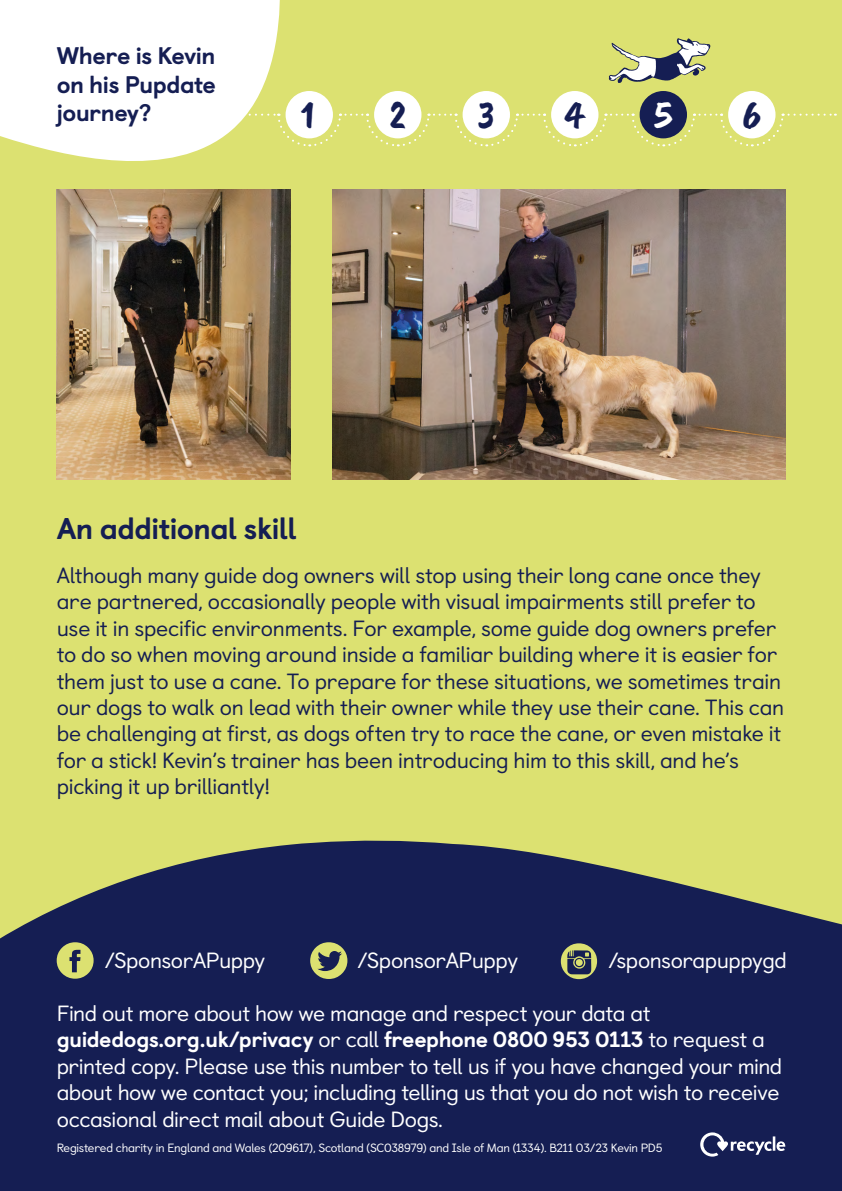
<style>
.page{position:relative;width:842px;height:1191px;background:#dce171}
.page>*{position:absolute;margin:0;border:0;box-sizing:border-box;transform-origin:0 0}
.t1{font:40px "Caveat Brush";color:#151e53}
.t2{font:40px "Caveat Brush";color:#fff}
.t3{font:800 30px "Castledown";letter-spacing:-.02em;color:#151e53}
.t4{font:800 24px/28.8px "Castledown";letter-spacing:-.025em;color:#151e53;text-align:justify}
.p_main{font:22px/26.4px "Castledown";letter-spacing:-.01em;color:#151e53}
.note2{font:22px/26.4px "Castledown";letter-spacing:-.025em;color:#fff}
.p1_main{font:22px "Castledown";letter-spacing:-.02em;color:#fff}
.note2-2{font:12px "Castledown";letter-spacing:-.025em;color:#fff}
.s1{font-weight:800}
</style>
<div class="page">
<svg style="left:0;top:840px;width:842px;height:351px;background:#272f55"></svg>
<img style="left:332px;top:189px;width:453px;height:290px">
<img style="left:57px;top:189px;width:234px;height:290px">
<svg style="left:57px;top:942px;width:37px;height:36px"></svg>
<svg style="left:310px;top:942px;width:37px;height:37px"></svg>
<svg style="left:561px;top:943px;width:36px;height:36px"></svg>
<svg style="left:700px;top:1132px;width:85px;height:24px;background:#51577f"></svg>
<svg style="left:281px;top:114px;width:555px;height:33px"></svg>
<svg style="left:0;top:0;width:281px;height:161px;background:#fafbed"></svg>
<svg style="left:609px;top:38px;width:101px;height:45px"></svg>
<div style="left:286px;top:91px;width:47px;height:47px;background:#fff;border-radius:50%"></div>
<div style="left:374px;top:91px;width:47px;height:47px;background:#fff;border-radius:50%"></div>
<div style="left:463px;top:91px;width:47px;height:47px;background:#fff;border-radius:50%"></div>
<div style="left:551px;top:91px;width:47px;height:47px;background:#fff;border-radius:50%"></div>
<div style="left:640px;top:91px;width:47px;height:47px;background:#151e53;border-radius:50%"></div>
<div style="left:728px;top:91px;width:47px;height:47px;background:#fff;border-radius:50%"></div>
<p class="t4" style="left:57px;top:39px;width:161px">Where is Kevin on his Pupdate journey?</p>
<h1 class="t1" style="left:301px;top:92px;width:15px">1</h1>
<h1 class="t1" style="left:389px;top:92px;width:18px">2</h1>
<h1 class="t1" style="left:478px;top:92px;width:19px">3</h1>
<h1 class="t1" style="left:566px;top:92px;width:20px">4</h1>
<h1 class="t2" style="left:654px;top:92px;width:19px">5</h1>
<h1 class="t1" style="left:742px;top:92px;width:20px">6</h1>
<h3 class="t3" style="left:57px;top:504px;width:242px">An additional skill</h3>
<p class="p_main" style="left:57px;top:560px;width:729px">Although many guide dog owners will stop using their long cane once they are partnered, occasionally people with visual impairments still prefer to use it in specific environments. For example, some guide dog owners prefer to do so when moving around inside a familiar building where it is easier for them just to use a cane. To prepare for these situations, we sometimes train our dogs to walk on lead with their owner while they use their cane. This can be challenging at first, as dogs often try to race the cane, or even mistake it for a stick! Kevin’s trainer has been introducing him to this skill, and he’s picking it up brilliantly!</p>
<p class="p1_main" style="left:105px;top:943px;width:162px">/SponsorAPuppy</p>
<p class="p1_main" style="left:358px;top:943px;width:162px">/SponsorAPuppy</p>
<p class="p1_main" style="left:608px;top:943px;width:180px">/sponsorapuppygd</p>
<p class="note2" style="left:57px;top:998px;width:727px">Find out more about how we manage and respect your data at <span class="s1">guidedogs.org.uk/privacy</span> or call <span class="s1">freephone 0800 953 0113</span> to request a printed copy. Please use this number to tell us if you have changed your mind about how we contact you; including telling us that you do not wish to receive occasional direct mail about Guide Dogs.</p>
<p class="note2-2" style="left:57px;top:1138px;width:607px">Registered charity in England and Wales (209617), Scotland (SC038979) and Isle of Man (1334). B211 03/23 Kevin PD5</p>
</div>
